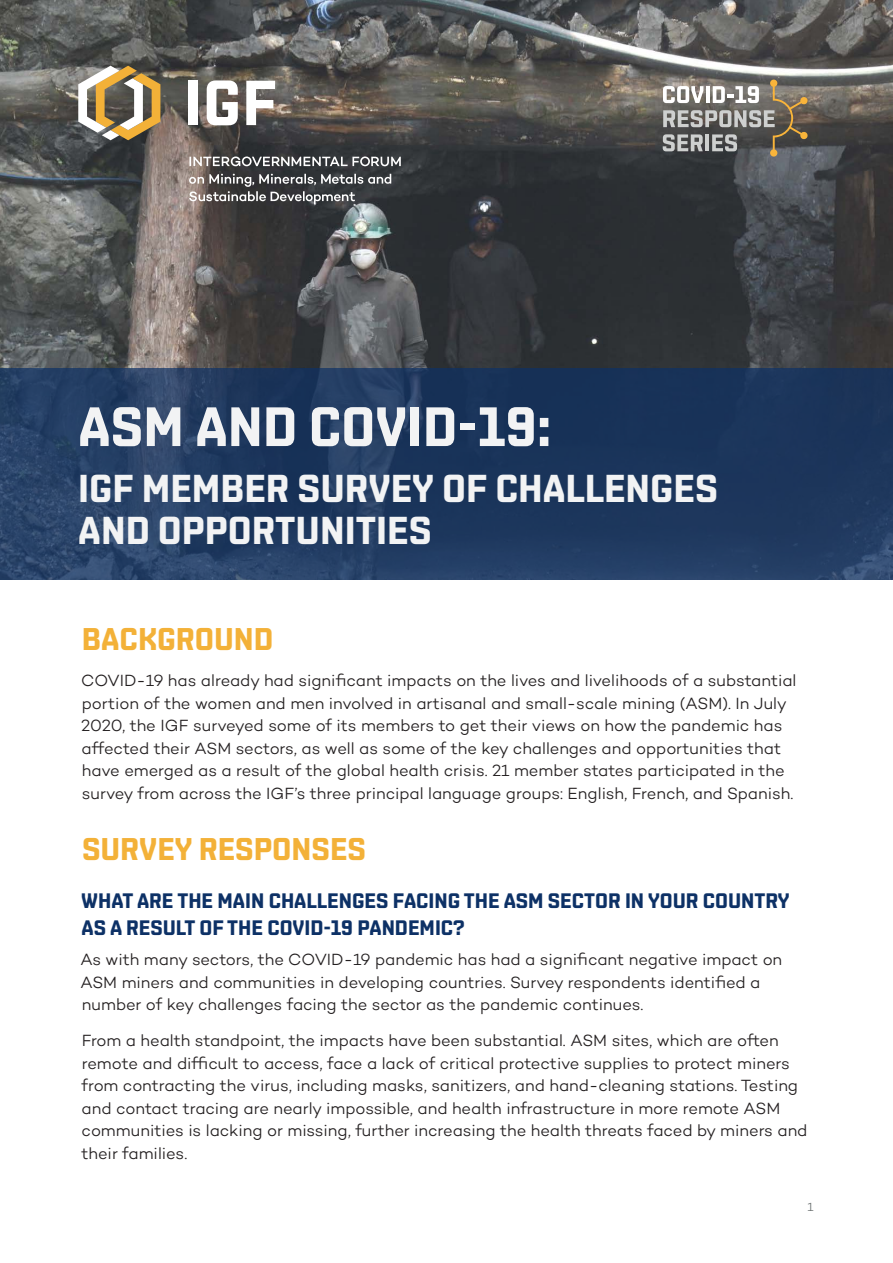
<style>
.page{position:relative;width:893px;height:1263px;background:#fff}
.page>*{position:absolute;margin:0;border:0;box-sizing:border-box;transform-origin:0 0}
.t1{font:700 55.5px "Shentox";color:#f2f3f4}
.t2{font:700 39px/42px "Shentox";color:#f2f3f4}
.Heading_1{font:700 31.5px "Shentox";color:#f3b138}
.Heading_2{font:700 21px/27px "Shentox";color:#0d3166}
.Body_copy{font:300 16.5px/22.5px "Campton";letter-spacing:-.005em;color:#231f20}
.t3{font:300 12px "Campton";color:#676c6c}
</style>
<div class="page">
<img style="left:0;top:0;width:893px;height:368px">
<svg style="left:663px;top:46px;width:147px;height:111px;background:#7f7c77"></svg>
<div style="left:188px;top:81px;width:10px;height:44px;background:#fff"></div>
<svg style="left:207px;top:80px;width:31px;height:45px"></svg>
<svg style="left:246px;top:81px;width:29px;height:44px"></svg>
<svg style="left:78px;top:66px;width:82px;height:74px"></svg>
<svg style="left:189px;top:156px;width:212px;height:10px"></svg>
<svg style="left:189px;top:174px;width:202px;height:30px;background:#656466"></svg>
<svg style="left:0;top:368px;width:893px;height:212px;background:#203a60"></svg>
<p class="t1" style="left:78px;top:394px;width:475px">ASM AND COVID-19:</p>
<p class="t2" style="left:78px;top:467px;width:641px">IGF MEMBER SURVEY OF CHALLENGES<br>AND OPPORTUNITIES</p>
<p class="Heading_1" style="left:82px;top:621px;width:193px">BACKGROUND</p>
<p class="Body_copy" style="left:81px;top:669px;width:717px">COVID-19 has already had significant impacts on the lives and livelihoods of a substantial portion of the women and men involved in artisanal and small-scale mining (ASM). In July 2020, the IGF surveyed some of its members to get their views on how the pandemic has affected their ASM sectors, as well as some of the key challenges and opportunities that have emerged as a result of the global health crisis. 21 member states participated in the survey from across the IGF’s three principal language groups: English, French, and Spanish.</p>
<p class="Heading_1" style="left:82px;top:831px;width:285px">SURVEY RESPONSES</p>
<p class="Heading_2" style="left:81px;top:888px;width:710px">WHAT ARE THE MAIN CHALLENGES FACING THE ASM SECTOR IN YOUR COUNTRY<br>AS A RESULT OF THE COVID-19 PANDEMIC?</p>
<p class="Body_copy" style="left:80px;top:948px;width:703px">As with many sectors, the COVID-19 pandemic has had a significant negative impact on<br>ASM miners and communities in developing countries. Survey respondents identified a number of key challenges facing the sector as the pandemic continues.</p>
<p class="Body_copy" style="left:81px;top:1029px;width:727px">From a health standpoint, the impacts have been substantial. ASM sites, which are often remote and difficult to access, face a lack of critical protective supplies to protect miners from contracting the virus, including masks, sanitizers, and hand-cleaning stations. Testing and contact tracing are nearly impossible, and health infrastructure in more remote ASM communities is lacking or missing, further increasing the health threats faced by miners and their families.</p>
<p class="t3" style="left:808px;top:1199px;width:8px">1</p>
</div>
